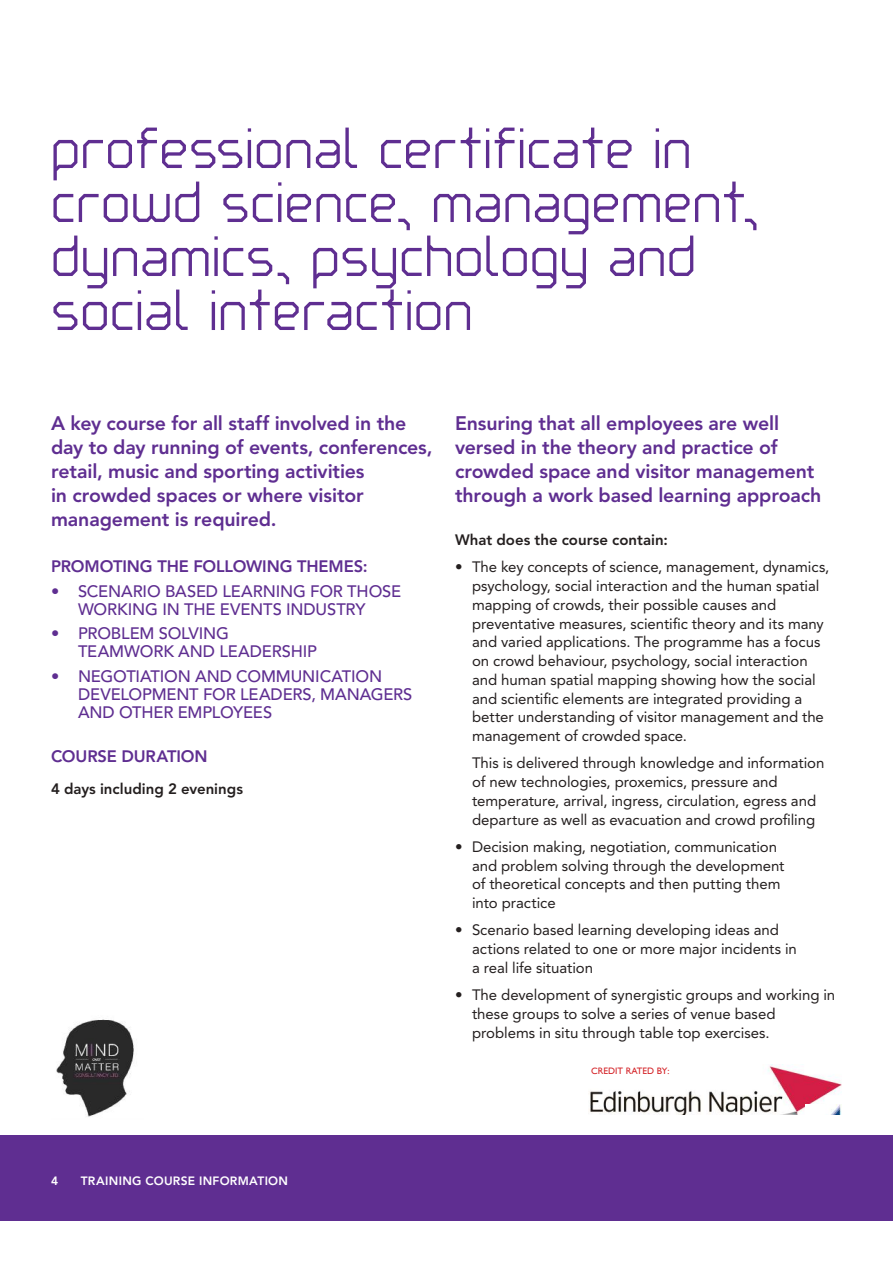
<style>
.page{position:relative;width:893px;height:1263px;background:#fff}
.page>*{position:absolute;margin:0;border:0;box-sizing:border-box;transform-origin:0 0}
.t1{font:66px/54px "RIMEX1";letter-spacing:-.04em;color:#5f2e91}
.t2{font:800 19.5px/24px "Avenir LT Std";letter-spacing:-.01em;color:#5f2e91}
.t3{font:500 16.5px/18px "Avenir LT Std";letter-spacing:-.01em;color:#5f2e91}
.t4{font:800 16.5px "Avenir LT Std";letter-spacing:-.01em;color:#5f2e91}
.t5{font:15px/18.8px "Avenir LT Std";letter-spacing:-.005em;color:#241f1f}
.t6{font:800 15px "Avenir LT Std";color:#241f1f}
.t7{font:800 12px "Avenir LT Std";letter-spacing:.025em;color:#fff}
.t8{font:9.3px "Gill Sans";color:#d42429}
</style>
<div class="page">
<div style="left:0;top:1135px;width:893px;height:85px;background:#5f2e91"></div>
<img style="left:56px;top:1019px;width:78px;height:98px">
<img style="left:589px;top:1064px;width:253px;height:51px">
<img style="left:805px;top:1104px;width:37px;height:11px">
<h1 class="t1" style="left:51px;top:123px;width:713px">professional certificate in crowd science, management, dynamics, psychology and social interaction</h1>
<h2 class="t2" style="left:51px;top:411px;width:383px">A key course for all staff involved in the day to day running of events, conferences, retail, music and sporting activities<br>in crowded spaces or where visitor management is required.</h2>
<p class="t4" style="left:51px;top:556px;width:318px">PROMOTING THE FOLLOWING THEMES:</p>
<p class="t3" style="left:51px;top:582px;width:352px;text-align:center">• SCENARIO BASED LEARNING FOR THOSE<br>WORKING IN THE EVENTS INDUSTRY</p>
<p class="t3" style="left:78px;top:625px;width:240px;text-indent:-27px">• PROBLEM SOLVING<br>TEAMWORK AND LEADERSHIP</p>
<p class="t3" style="left:78px;top:668px;width:336px;text-indent:-27px">• NEGOTIATION AND COMMUNICATION<br>DEVELOPMENT FOR LEADERS, MANAGERS<br>AND OTHER EMPLOYEES</p>
<p class="t4" style="left:51px;top:747px;width:158px">COURSE DURATION</p>
<p class="t6" style="left:51px;top:780px;width:193px">4 days including 2 evenings</p>
<h2 class="t2" style="left:455px;top:411px;width:368px">Ensuring that all employees are well versed in the theory and practice of crowded space and visitor management through a work based learning approach</h2>
<p class="t6" style="left:455px;top:531px;width:214px">What does the course contain:</p>
<p class="t5" style="left:472px;top:558px;width:359px;text-indent:-17px">• The key concepts of science, management, dynamics, psychology, social interaction and the human spatial mapping of crowds, their possible causes and preventative measures, scientific theory and its many and varied applications. The programme has a focus on crowd behaviour, psychology, social interaction and human spatial mapping showing how the social and scientific elements are integrated providing a better understanding of visitor management and the management of crowded space.</p>
<p class="t5" style="left:472px;top:754px;width:354px">This is delivered through knowledge and information of new technologies, proxemics, pressure and temperature, arrival, ingress, circulation, egress and departure as well as evacuation and crowd profiling</p>
<p class="t5" style="left:472px;top:837px;width:314px;text-indent:-17px">• Decision making, negotiation, communication and problem solving through the development of theoretical concepts and then putting them into practice</p>
<p class="t5" style="left:472px;top:921px;width:326px;text-indent:-17px">• Scenario based learning developing ideas and actions related to one or more major incidents in a real life situation</p>
<p class="t5" style="left:472px;top:986px;width:365px;text-indent:-17px">• The development of synergistic groups and working in these groups to solve a series of venue based problems in situ through table top exercises.</p>
<p class="t8" style="left:591px;top:1066px;width:80px">CREDIT RATED BY:</p>
<p class="t7" style="left:51px;top:1173px;width:9px">4</p>
<p class="t7" style="left:81px;top:1173px;width:209px">TRAINING COURSE INFORMATION</p>
</div>
